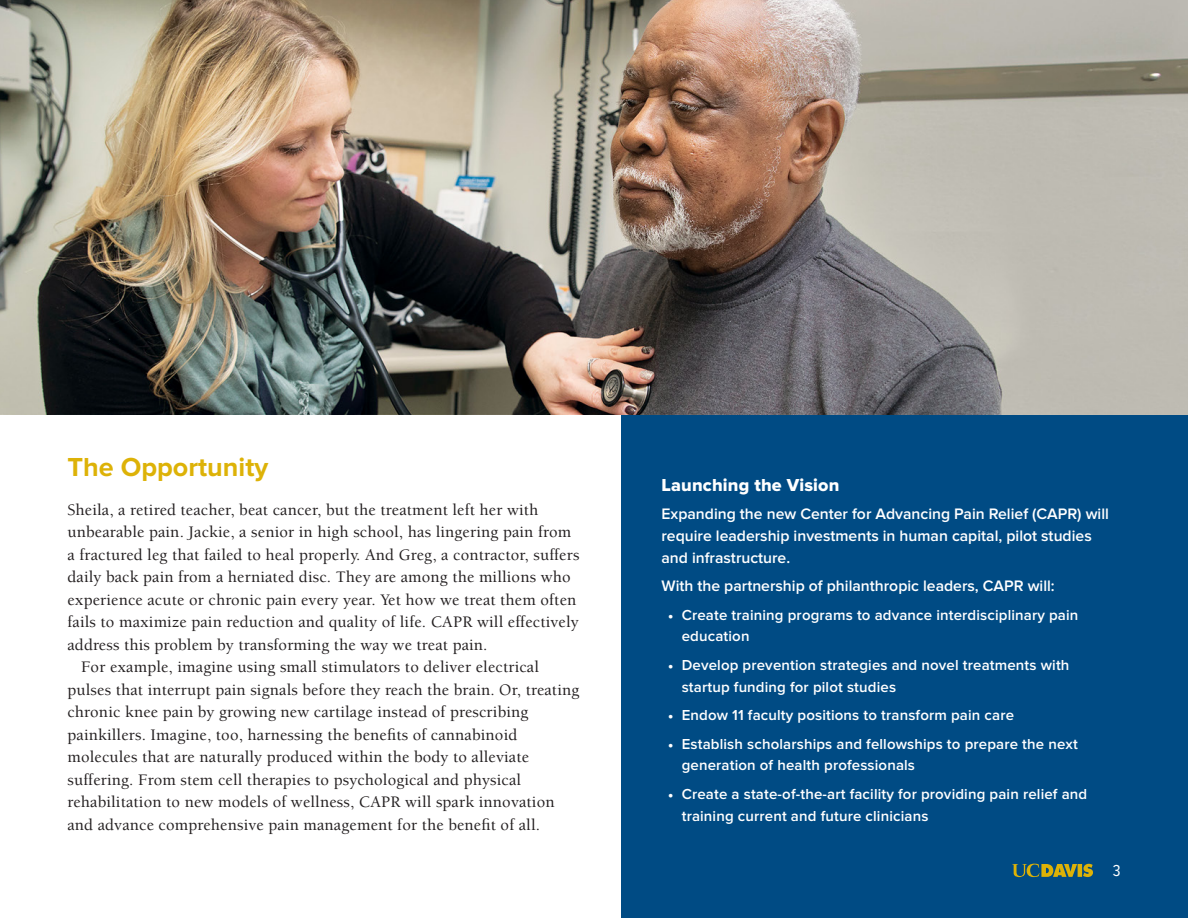
<style>
.page{position:relative;width:1188px;height:918px;background:#fff}
.page>*{position:absolute;margin:0;border:0;box-sizing:border-box;transform-origin:0 0}
.header1{font:700 27px "Proxima Nova";color:#ddb207}
.box-header-reversed{font:18px "Proxima Nova Extrabld";letter-spacing:.01em;color:#fff}
.text-body{font:500 16.5px/22.5px "Berkeley Std";letter-spacing:.01em;color:#231f20}
.text-body_1st{font:500 16.5px/22.5px "Berkeley Std";letter-spacing:.01em;color:#231f20}
.t1{font:16.5px "Proxima Nova Cond";color:#fff}
.box-text-reversed{font:600 15.75px/21.8px "Proxima Nova";color:#fff}
.t2{font:600 15px/21.8px "Proxima Nova";letter-spacing:.01em;color:#fff}
.s1{font-family:"Berkeley Std";font-weight:900;font-size:10.5px}
</style>
<div class="page">
<div style="left:621px;top:403px;width:567px;height:515px;background:#004b84"></div>
<img style="left:0;top:0;width:1188px;height:414px">
<svg style="left:1012px;top:863px;width:81px;height:14px"></svg>
<p class="header1" style="left:68px;top:452px;width:202px">The Opportunity</p>
<p class="text-body_1st" style="left:68px;top:499px;width:513px">Sheila, a retired teacher, beat cancer, but the treatment left her with unbearable pain. Jackie, a senior in high school, has lingering pain from a fractured leg that failed to heal properly. And Greg, a contractor, suffers daily back pain from a herniated disc. They are among the millions who experience acute or chronic pain every year. Yet how we treat them often fails to maximize pain reduction and quality of life. CAPR will effectively address this problem by transforming the way we treat pain.</p>
<p class="text-body" style="left:68px;top:656px;width:513px;text-indent:14px">For example, imagine using small stimulators to deliver electrical pulses that interrupt pain signals before they reach the brain. Or, treating chronic knee pain by growing new cartilage instead of prescribing painkillers. Imagine, too, harnessing the benefits of cannabinoid molecules that are naturally produced within the body to alleviate suffering. From stem cell therapies to psychological and physical rehabilitation to new models of wellness, CAPR will spark innovation and advance comprehensive pain management for the benefit of all.</p>
<p class="box-header-reversed" style="left:662px;top:474px;width:180px">Launching the Vision</p>
<p class="box-text-reversed" style="left:662px;top:504px;width:449px">Expanding the new Center for Advancing Pain Relief (CAPR) will require leadership investments in human capital, pilot studies and infrastructure.</p>
<p class="box-text-reversed" style="left:662px;top:576px;width:395px">With the partnership of philanthropic leaders, CAPR will:</p>
<p class="t2" style="left:682px;top:604px;width:398px;text-indent:-14px"><span class="s1">•</span> Create training programs to advance interdisciplinary pain education</p>
<p class="t2" style="left:682px;top:655px;width:389px;text-indent:-14px"><span class="s1">•</span> Develop prevention strategies and novel treatments with startup funding for pilot studies</p>
<p class="t2" style="left:668px;top:705px;width:347px"><span class="s1">•</span> Endow 11 faculty positions to transform pain care</p>
<p class="t2" style="left:682px;top:733px;width:398px;text-indent:-14px"><span class="s1">•</span> Establish scholarships and fellowships to prepare the next generation of health professionals</p>
<p class="t2" style="left:682px;top:784px;width:407px;text-indent:-14px"><span class="s1">•</span> Create a state-of-the-art facility for providing pain relief and training current and future clinicians</p>
<p class="t1" style="left:1113px;top:862px;width:9px">3</p>
</div>
